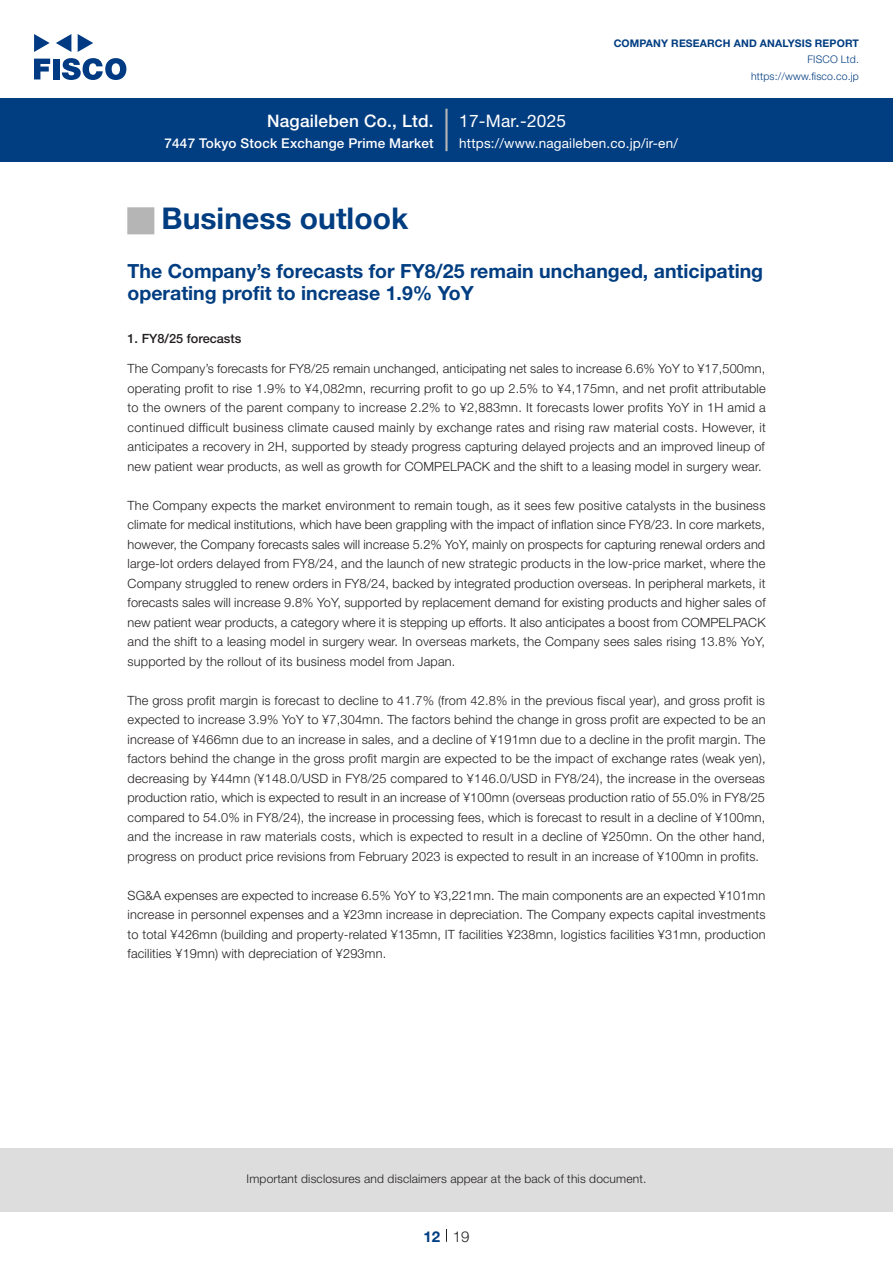
<style>
.page{position:relative;width:893px;height:1263px;background:#fff}
.page>*{position:absolute;margin:0;border:0;box-sizing:border-box;transform-origin:0 0}
.t1{font:700 30px "Helvetica Neue LT Std";color:#003d81}
.t2{font:27px "European Pi Std 1";color:#b5b5b6}
.中タイトル_e{font:700 19.5px/22.5px "Helvetica Neue LT Std";color:#003d81}
.t3{font:500 17.25px "Helvetica Neue LT Std";letter-spacing:.015em;color:#fff}
.t4{font:17.25px "Helvetica Neue LT Std";letter-spacing:.015em;color:#fff}
.t5{font:300 15px "Helvetica Neue LT Std";color:#231f20}
.t6{font:700 15px "Helvetica Neue LT Std";color:#003d81}
.t7{font:13.5px "Helvetica Neue LT Std";letter-spacing:.015em;color:#fff}
.t8{font:500 13.5px "Helvetica Neue LT Std";letter-spacing:.015em;color:#fff}
.本文_e{font:300 12.75px/19.5px "Helvetica Neue LT Std";letter-spacing:.015em;color:#231f20;text-align:justify}
.小タイトル_e{font:500 12.75px "Helvetica Neue LT Std";color:#231f20}
.t9{font:300 12px "Helvetica Neue LT Std";letter-spacing:.015em;color:#231f20}
.t10{font:700 10.5px "Helvetica Neue LT Std";letter-spacing:.015em;color:#003d81}
.t11{font:300 10.5px/16.5px "Helvetica Neue LT Std";letter-spacing:.015em;color:#003d81;text-align:right}
</style>
<div class="page">
<div style="left:0;top:1148px;width:893px;height:64px;background:#ddd"></div>
<svg style="left:34px;top:59px;width:16px;height:20px"></svg>
<div style="left:53px;top:59px;width:6px;height:20px;background:#003a83"></div>
<svg style="left:62px;top:58px;width:64px;height:22px"></svg>
<svg style="left:34px;top:34px;width:16px;height:18px"></svg>
<svg style="left:78px;top:34px;width:15px;height:18px"></svg>
<svg style="left:56px;top:34px;width:15px;height:18px"></svg>
<div style="left:0;top:98px;width:893px;height:64px;background:#003d81"></div>
<hr style="left:445px;top:109px;width:3px;height:42px;background:#b5b5b6">
<svg style="left:446px;top:1229px;width:1px;height:13px"></svg>
<h3 class="t3" style="left:267px;top:110px;width:168px">Nagaileben Co., Ltd.</h3>
<p class="t8" style="left:165px;top:135px;width:271px">7447 Tokyo Stock Exchange Prime Market</p>
<h3 class="t4" style="left:459px;top:110px;width:108px">17-Mar.-2025</h3>
<p class="t10" style="left:614px;top:37px;width:247px">COMPANY RESEARCH AND ANALYSIS REPORT</p>
<p class="t11" style="left:751px;top:51px;width:109px">FISCO Ltd. https://www.fisco.co j p.</p>
<p class="t7" style="left:459px;top:135px;width:220px">https://www.nagaileben. c o j p. -i r/ e n /</p>
<p class="t2" style="left:128px;top:206px;width:28px">■</p>
<p class="中タイトル_e" style="left:128px;top:259px;width:637px">The Company s’ forecasts for FY8/25 remain unchanged, anticipating operating profit to increase 1.9% YoY</p>
<p class="小タイトル_e" style="left:128px;top:331px;width:115px">1. FY8/25 forecasts</p>
<p class="本文_e" style="left:128px;top:359px;width:640px">The Company s’ forecasts for FY8/25 remain unchanged, anticipating net sales to increase 6.6% YoY to ¥17,500mn, operating profit to rise 1.9% to ¥4,082mn, recurring profit to go up 2.5% to ¥4,175mn, and net profit attributable to the owners of the parent company to increase 2.2% to ¥2,883mn It. forecasts lower profits YoY in H1 amid a continued difficult business climate caused mainly by exchange rates and rising raw material costs. However it, anticipates a recovery in H2 , supported by steady progress capturing delayed projects and an improved lineup of new patient wear products, as well as growth for COMPELPACK and the shift to a leasing model in surgery wear.</p>
<p class="本文_e" style="left:128px;top:495px;width:640px">The Company expects the market environment to remain tough, as it sees few positive catalysts in the business climate for medical institutions, which have been grappling with the impact of inflation since FY8/23. In core markets, however, the Company forecasts sales will increase 5.2% YoY, mainly on prospects for capturing renewal orders and large-lot orders delayed from FY8/24, and the launch of new strategic products in the low-price market, where the Company struggled to renew orders in FY8/24, backed by integrated production overseas In. peripheral markets it, forecasts sales will increase 9.8% YoY, supported by replacement demand for existing products and higher sales of new patient wear products a, category where isit stepping up efforts It. also anticipates a boost from COMPELPACK and the shift to a leasing model in surgery wear In. overseas markets, the Company sees sales rising 13.8% YoY, supported by the rollout of its business model from Japan.</p>
<p class="本文_e" style="left:128px;top:690px;width:639px">The gross profit margin is forecast to decline to 41.7% (from 42.8% in the previous fiscal year ,) and gross profit is expected to increase 3.9% YoY to ¥7,304mn. The factors behind the change in gross profit are expected to be an increase of ¥466mn due to an increase in sales, and a decline of ¥191mn due to a decline in the profit margin. The factors behind the change in the gross profit margin are expected to be the impact of exchange rates (weak yen ,( decreasing by ¥44mn (¥148.0/USD in FY8/25 compared to ¥146.0/USD in FY8/24 ,) the increase in the overseas production ratio, which is expected to result in an increase of ¥100mn (overseas production ratio of 55.0% in FY8/25 compared to 54.0% in FY8/24 ,) the increase in processing fees, which is forecast to result in a decline of ¥100mn, and the increase in raw materials costs, which is expected to result in a decline of ¥250mn. On the other hand, progress on product price revisions from February 2023 is expected to result in an increase of ¥100mn in profits.</p>
<p class="本文_e" style="left:128px;top:885px;width:639px">SG&amp;A expenses are expected to increase 6.5% YoY to ¥3,221mn. The main components are an expected ¥101mn increase in personnel expenses and a ¥23mn increase in depreciation. The Company expects capital investments to total ¥426mn (building and property-related ¥135mn IT, facilities ¥238mn, logistics facilities ¥31mn, production facilities ¥19mn) with depreciation of ¥293mn.</p>
<p class="t1" style="left:162px;top:200px;width:248px">Business outlook</p>
<p class="t9" style="left:247px;top:1171px;width:401px">Important disclosures and disclaimers appear at the back of this document.</p>
<p class="t6" style="left:423px;top:1227px;width:18px">12</p>
<p class="t5" style="left:453px;top:1227px;width:18px">19</p>
</div>
